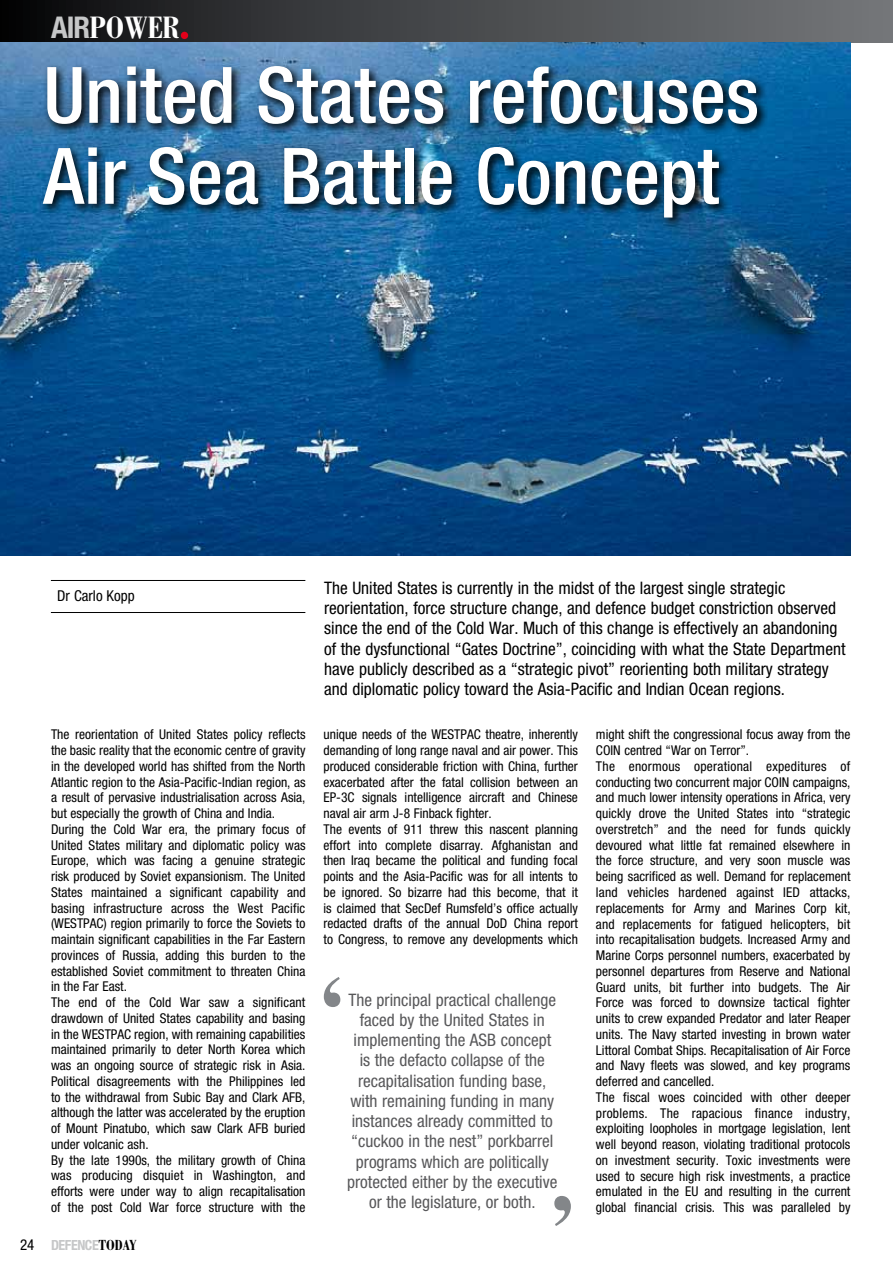
<style>
.page{position:relative;width:893px;height:1263px;background:#fff}
.page>*{position:absolute;margin:0;border:0;box-sizing:border-box;transform-origin:0 0}
.t1{font:700 90px "Times";color:#838689}
.t2{font:500 condensed 78px/81px "Helvetica Neue";color:#fff}
.t3{font:700 condensed 33px "Bodoni";color:#fff}
.t4{font:condensed 17.25px/20.2px "Helvetica Neue";color:#000}
.t5{font:condensed 17.25px/20.2px "Helvetica Neue";color:#58585a;text-align:center}
.t6{font:condensed 15px "Helvetica Neue";color:#000}
.t7{font:700 condensed 13.95px "Helvetica Neue";letter-spacing:-.03em;color:#c6c7c8}
.t8{font:condensed 13.5px/15.8px "Helvetica Neue";color:#000}
.s1{font-family:"Helvetica Neue";font-size:30px;color:#c6c7c8}
.s2{font-size:54px;color:#e2001a}
.s3{font-family:"Bodoni";font-size:15.6px;color:#000}
</style>
<div class="page">
<div style="left:0;top:0;width:893px;height:43px;background:linear-gradient(to right,#0d0e0f,#797c7f)"></div>
<img style="left:0;top:43px;width:850px;height:513px">
<svg style="left:39px;top:62px;width:729px;height:168px;background:#1e5680"></svg>
<hr style="left:51px;top:580px;width:254px;height:1px;background:#000">
<hr style="left:51px;top:612px;width:254px;height:1px;background:#000">
<h3 class="t3" style="left:51px;top:10px;width:140px"><span class="s1">AIR</span>POWER<span class="s2">.</span></h3>
<h2 class="t2" style="left:43px;top:54px;width:717px">United States refocuses<br>Air Sea Battle Concept</h2>
<p class="t6" style="left:20px;top:1235px;width:16px">24</p>
<p class="t6" style="left:57px;top:587px;width:79px">Dr Carlo Kopp</p>
<p class="t4" style="left:324px;top:577px;width:523px">The United States is currently in the midst of the largest single strategic reorientation, force structure change, and defence budget constriction observed since the end of the Cold War. Much of this change is effectively an abandoning of the dysfunctional “Gates Doctrine”, coinciding with what the State Department have publicly described as a “strategic pivot” reorienting both military strategy and diplomatic policy toward the Asia-Pacific and Indian Ocean regions.</p>
<p class="t8" style="left:51px;top:726px;width:256px">The reorientation of United States policy reflects the basic reality that the economic centre of gravity in the developed world has shifted from the North Atlantic region to the Asia-Pacific-Indian region, as a result of pervasive industrialisation across Asia, but especially the growth of China and India.<br>During the Cold War era, the primary focus of United States military and diplomatic policy was Europe, which was facing a genuine strategic risk produced by Soviet expansionism. The United States maintained a significant capability and basing infrastructure across the West Pacific (WESTPAC) region primarily to force the Soviets to maintain significant capabilities in the Far Eastern provinces of Russia, adding this burden to the established Soviet commitment to threaten China in the Far East.<br>The end of the Cold War saw a significant drawdown of United States capability and basing in the WESTPAC region, with remaining capabilities maintained primarily to deter North Korea which was an ongoing source of strategic risk in Asia.<br>Political disagreements with the Philippines led to the withdrawal from Subic Bay and Clark AFB, although the latter was accelerated by the eruption of Mount Pinatubo, which saw Clark AFB buried under volcanic ash.<br>By the late 1990s, the military growth of China was producing disquiet in Washington, and efforts were under way to align recapitalisation of the post Cold War force structure with the</p>
<p class="t8" style="left:323px;top:727px;width:256px">unique needs of the WESTPAC theatre, inherently demanding of long range naval and air power. This produced considerable friction with China, further exacerbated after the fatal collision between an EP-3C signals intelligence aircraft and Chinese naval air arm J-8 Finback fighter.<br>The events of 911 threw this nascent planning effort into complete disarray. Afghanistan and then Iraq became the political and funding focal points and the Asia-Pacific was for all intents to be ignored. So bizarre had this become, that it is claimed that SecDef Rumsfeld’s office actually redacted drafts of the annual DoD China report to Congress, to remove any developments which</p>
<p class="t8" style="left:596px;top:727px;width:256px">might shift the congressional focus away from the COIN centred “War on Terror”.<br>The enormous operational expeditures of conducting two concurrent major COIN campaigns, and much lower intensity operations in Africa, very quickly drove the United States into “strategic overstretch” and the need for funds quickly devoured what little fat remained elsewhere in the force structure, and very soon muscle was being sacrificed as well. Demand for replacement land vehicles hardened against IED attacks, replacements for Army and Marines Corp kit, and replacements for fatigued helicopters, bit into recapitalisation budgets. Increased Army and Marine Corps personnel numbers, exacerbated by personnel departures from Reserve and National Guard units, bit further into budgets. The Air Force was forced to downsize tactical fighter units to crew expanded Predator and later Reaper units. The Navy started investing in brown water Littoral Combat Ships. Recapitalisation of Air Force and Navy fleets was slowed, and key programs deferred and cancelled.<br>The fiscal woes coincided with other deeper problems. The rapacious finance industry, exploiting loopholes in mortgage legislation, lent well beyond reason, violating traditional protocols on investment security. Toxic investments were used to secure high risk investments, a practice emulated in the EU and resulting in the current global financial crisis. This was paralleled by</p>
<h1 class="t1" style="left:317px;top:955px;width:31px">‘</h1>
<p class="t5" style="left:347px;top:989px;width:212px">The principal practical challenge faced by the United States in implementing the ASB concept is the defacto collapse of the recapitalisation funding base, with remaining funding in many instances already committed to “cuckoo in the nest” porkbarrel programs which are politically protected either by the executive or the legislature, or both.</p>
<h1 class="t1" style="left:547px;top:1174px;width:31px">’</h1>
<p class="t7" style="left:51px;top:1237px;width:88px">DEFENCE<span class="s3">TODAY</span></p>
</div>
